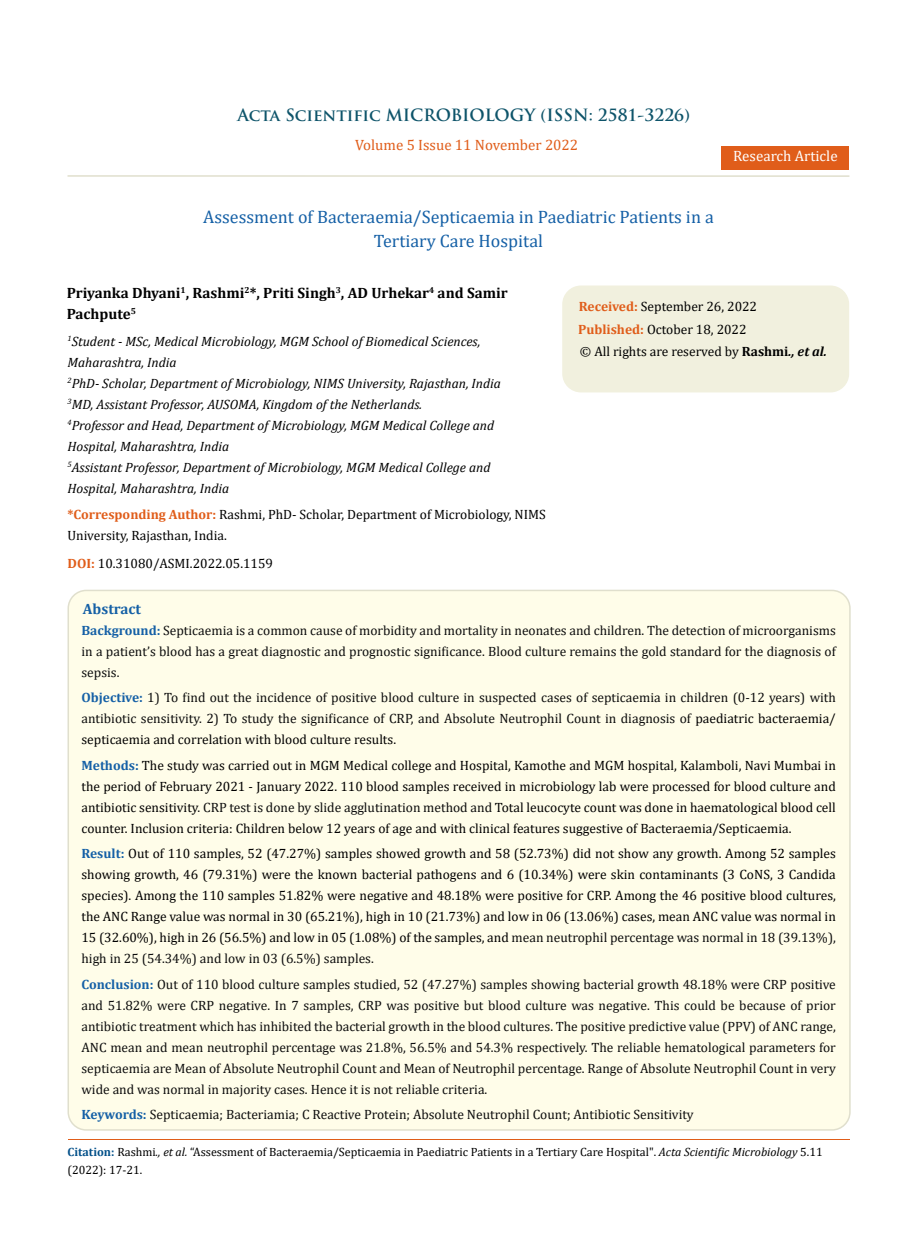
<style>
.page{position:relative;width:917px;height:1242px;background:#fff}
.page>*{position:absolute;margin:0;border:0;box-sizing:border-box;transform-origin:0 0}
.t1{font:18px/24px "Cambria";color:#1560a6;text-align:center}
.t2{font:700 16.5px "Trajan Pro";color:#0e546a}
.t3{font:700 15px/21px "Cambria";color:#000}
.t4{font:15px "Cambria";color:#e05d1a}
.t5{font:15px "Cambria";color:#fff}
.t6{font:700 15px "Cambria";color:#1560a6}
.t7{font:13.5px/21px "Cambria";color:#000}
.t8{font:13.5px/21px "Cambria";color:#0d0d0d;text-align:justify}
.t9{font:italic 13.5px/21px "Cambria";color:#000}
.t10{font:12px/18px "Cambria";color:#000}
.s1{font-weight:700;color:#e05d1a}
.s2{font-weight:700}
.s3{font-weight:700;font-style:italic}
.s4{font-weight:700;color:#1560a6}
.s5{color:#000}
.s6{color:#0d0d0d}
.s7{font-weight:700;color:#035089}
.s8{font-style:italic}
</style>
<div class="page">
<div style="left:721px;top:146px;width:128px;height:24px;background:#e05d1a"></div>
<div style="left:563px;top:286px;width:285px;height:106px;background:#f1f0de;border-radius:18px"></div>
<div style="left:562px;top:286px;width:287px;height:106px;border:2px solid #f1f0de;border-radius:18px"></div>
<div style="left:68px;top:590px;width:781px;height:540px;background:#fffde9;border-radius:18px"></div>
<hr style="left:68px;top:1139px;width:781px;height:1px;background:#e05d1a">
<hr style="left:67px;top:175px;width:782px;height:2px;background:#e0dfcd">
<p class="t2" style="left:237px;top:104px;width:454px">Acta Scientific MICROBIOLOGY (ISSN: 2581-3226)</p>
<p class="t4" style="left:355px;top:136px;width:224px">Volume 5 Issue 11 November 2022</p>
<p class="t5" style="left:733px;top:147px;width:106px">Research Article</p>
<h1 class="t1" style="left:203px;top:205px;width:512px">Assessment of Bacteraemia/Septicaemia in Paediatric Patients in a<br>Tertiary Care Hospital</h1>
<p class="t3" style="left:67px;top:282px;width:442px">Priyanka Dhyani<sup>1</sup>, Rashmi<sup>2</sup>*, Priti Singh<sup>3</sup>, AD Urhekar<sup>4</sup> and Samir<br>Pachpute<sup>5</sup></p>
<p class="t9" style="left:67px;top:330px;width:435px"><sup>1</sup>Student - MSc, Medical Microbiology, MGM School of Biomedical Sciences, Maharashtra, India<br><sup>2</sup>PhD- Scholar, Department of Microbiology, NIMS University, Rajasthan, India <sup>3</sup>MD, Assistant Professor, AUSOMA, Kingdom of the Netherlands.<br><sup>4</sup>Professor and Head, Department of Microbiology, MGM Medical College and Hospital, Maharashtra, India<br><sup>5</sup>Assistant Professor, Department of Microbiology, MGM Medical College and Hospital, Maharashtra, India</p>
<p class="t7" style="left:67px;top:504px;width:480px"><span class="s1">*Corresponding Author:</span> Rashmi, PhD- Scholar, Department of Microbiology, NIMS<br>University, Rajasthan, India.</p>
<p class="t7" style="left:578px;top:295px;width:180px;line-height:23px"><span class="s1">Received:</span> September 26, 2022<br><span class="s1">Published:</span> October 18, 2022</p>
<p class="t7" style="left:580px;top:340px;width:248px">© All rights are reserved by <span class="s2">Rashmi</span><span class="s3">., et al.</span></p>
<p class="t7" style="left:67px;top:553px;width:207px"><span class="s1">DOI:</span> 10.31080/ASMI.2022.05.1159</p>
<p class="t6" style="left:83px;top:598px;width:60px">Abstract</p>
<p class="t8" style="left:81px;top:620px;width:756px"><span class="s4">Background:</span> Septicaemia is a common cause of morbidity and mortality in neonates and children. The detection of microorganisms in a patient’s blood has a great diagnostic and prognostic significance. Blood culture remains the gold standard for the diagnosis of sepsis.</p>
<p class="t8" style="left:81px;top:687px;width:756px"><span class="s4">Objective:</span> 1) To find out the incidence of positive blood culture in suspected cases of septicaemia in children (0-12 years) with antibiotic sensitivity. 2) To study the significance of CRP, and Absolute Neutrophil Count in diagnosis of <span class="s5">paediatric bacteraemia/ septicaemia and correlation with blood culture results.</span></p>
<p class="t7" style="left:81px;top:755px;width:756px;text-align:justify"><span class="s4">Methods:</span> The study was carried out in MGM Medical college and Hospital, Kamothe and MGM hospital, Kalamboli, Navi Mumbai in the period of February 2021 - January 2022. 110 blood samples received in microbiology lab were processed for blood culture and antibiotic sensitivity<span class="s6">. CRP test is done by slide agglutination method and</span> Total leucocyte count was done in haematological blood cell counter. Inclusion criteria: Children below 12 years of age and with clinical features suggestive of Bacteraemia/Septicaemia.</p>
<p class="t7" style="left:81px;top:843px;width:756px;text-align:justify"><span class="s4">Result:</span> Out of 110 samples, 52 (47.27%) samples showed growth and 58 (52.73%) did not show any growth. Among 52 samples showing growth, 46 (79.31%) were the known bacterial pathogens and 6 (10.34%) were skin contaminants (3 CoNS, 3 Candida species). Among the 110 samples 51.82% were negative and 48.18% were positive for CRP. Among the 46 positive blood cultures, the ANC Range value was normal in 30 (65.21%), high in 10 (21.73%) and low in 06 (13.06%) cases, mean ANC value was normal in 15 (32.60%), high in 26 (56.5%) and low in 05 (1.08%) of the samples, and <span class="s6">mean neutrophil percentage was normal in 18 (39.13%), high in 25 (54.34%) and low in 03 (6.5%) samples.</span></p>
<p class="t8" style="left:81px;top:974px;width:756px"><span class="s4">Conclusion:</span> Out of 110 blood culture samples studied, 52 (47.27%) samples showing bacterial growth 48.18% were CRP positive and 51.82% were CRP negative. In 7 samples, CRP was positive but blood culture was negative. This could be because of prior antibiotic treatment which has inhibited the bacterial growth in the blood cultures. The positive predictive value (PPV) of ANC range, ANC mean and mean neutrophil percentage was 21.8%, 56.5% and 54.3% respectively. The reliable hematological parameters for septicaemia are Mean of Absolute Neutrophil Count and Mean of Neutrophil percentage. Range of Absolute Neutrophil Count in very wide and was normal in majority cases. Hence it is not reliable criteria.</p>
<p class="t8" style="left:81px;top:1104px;width:613px"><span class="s4">Keywords:</span> Septicaemia; Bacteriamia; C Reactive Protein; Absolute Neutrophil Count; Antibiotic Sensitivity</p>
<p class="t10" style="left:68px;top:1143px;width:756px"><span class="s7">Citation:</span> Rashmi<span class="s8">., et al.</span> “Assessment of Bacteraemia/Septicaemia in Paediatric Patients in a Tertiary Care Hospital". <span class="s8">Acta Scientific Microbiology</span> 5.11 (2022): 17-21.</p>
</div>
